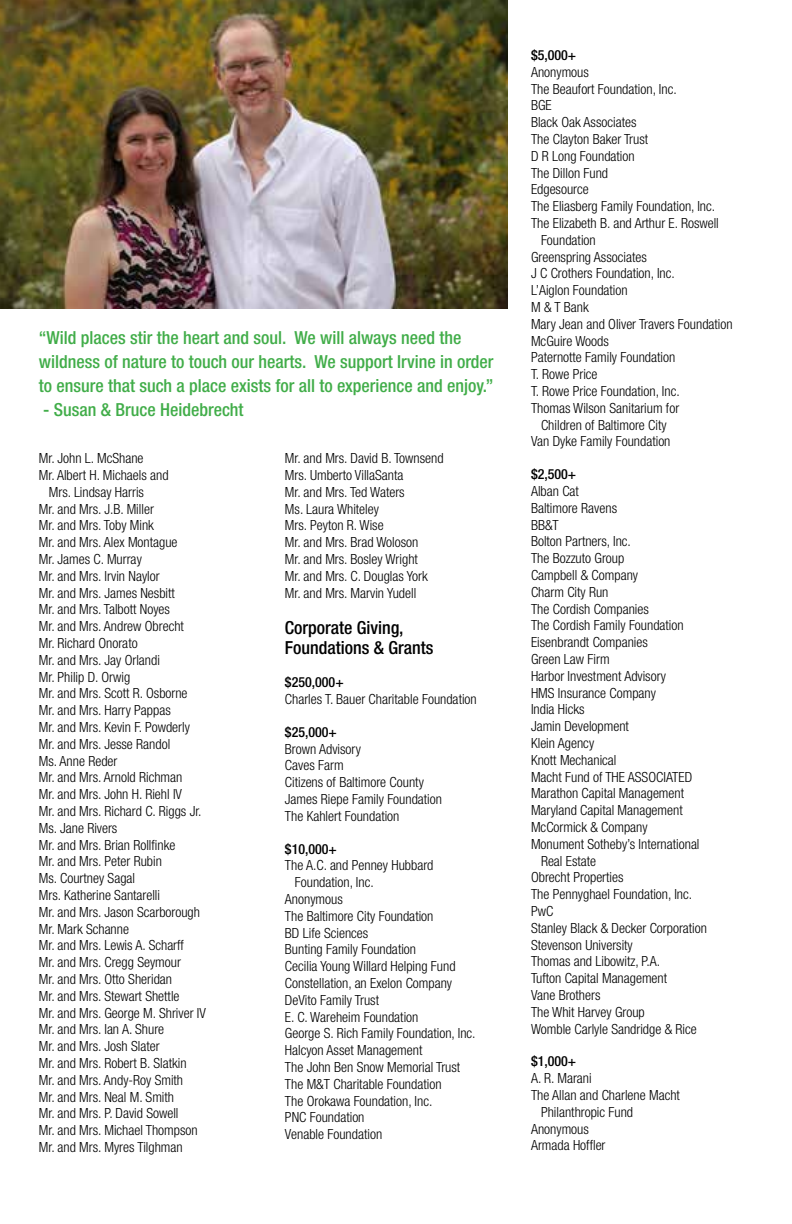
<style>
.page{position:relative;width:792px;height:1224px;background:#fff}
.page>*{position:absolute;margin:0;border:0;box-sizing:border-box;transform-origin:0 0}
.t1{font:500 condensed 18px/24px "Helvetica Neue";color:#41ad49}
.t2{font:500 condensed 18px/20px "Helvetica Neue";color:#000}
.t3{font:300 condensed 14px/16.8px "Helvetica Neue";color:#000}
.t4{font:500 condensed 14px "Helvetica Neue";color:#000}
</style>
<div class="page">
<img style="left:0;top:0;width:507px;height:308px">
<p class="t1" style="left:39px;top:325px;width:456px">“Wild places stir the heart and soul. We will always need the wildness of nature to touch our hearts. We support Irvine in order to ensure that such a place exists for all to experience and enjoy.”</p>
<p class="t1" style="left:43px;top:397px;width:202px">- Susan &amp; Bruce Heidebrecht</p>
<p class="t3" style="left:39px;top:450px;width:106px">Mr. John L. McShane</p>
<p class="t3" style="left:39px;top:466px;width:131px">Mr. Albert H. Michaels and</p>
<p class="t3" style="left:49px;top:483px;width:97px">Mrs. Lindsay Harris</p>
<p class="t3" style="left:39px;top:500px;width:117px">Mr. and Mrs. J.B. Miller</p>
<p class="t3" style="left:39px;top:517px;width:117px">Mr. and Mrs. Toby Mink</p>
<p class="t3" style="left:39px;top:534px;width:140px">Mr. and Mrs. Alex Montague</p>
<p class="t3" style="left:39px;top:550px;width:104px">Mr. James C. Murray</p>
<p class="t3" style="left:39px;top:567px;width:122px">Mr. and Mrs. Irvin Naylor</p>
<p class="t3" style="left:39px;top:584px;width:138px">Mr. and Mrs. James Nesbitt</p>
<p class="t3" style="left:39px;top:601px;width:133px">Mr. and Mrs. Talbott Noyes</p>
<p class="t3" style="left:39px;top:618px;width:147px">Mr. and Mrs. Andrew Obrecht</p>
<p class="t3" style="left:39px;top:634px;width:100px">Mr. Richard Onorato</p>
<p class="t3" style="left:39px;top:651px;width:123px">Mr. and Mrs. Jay Orlandi</p>
<p class="t3" style="left:39px;top:668px;width:93px">Mr. Philip D. Orwig</p>
<p class="t3" style="left:39px;top:685px;width:150px">Mr. and Mrs. Scott R. Osborne</p>
<p class="t3" style="left:39px;top:702px;width:133px">Mr. and Mrs. Harry Pappas</p>
<p class="t3" style="left:39px;top:718px;width:153px">Mr. and Mrs. Kevin F. Powderly</p>
<p class="t3" style="left:39px;top:735px;width:133px">Mr. and Mrs. Jesse Randol</p>
<p class="t3" style="left:39px;top:752px;width:80px">Ms. Anne Reder</p>
<p class="t3" style="left:39px;top:769px;width:145px">Mr. and Mrs. Arnold Richman</p>
<p class="t3" style="left:39px;top:786px;width:145px">Mr. and Mrs. John H. Riehl IV</p>
<p class="t3" style="left:39px;top:802px;width:164px">Mr. and Mrs. Richard C. Riggs Jr.</p>
<p class="t3" style="left:39px;top:819px;width:80px">Ms. Jane Rivers</p>
<p class="t3" style="left:39px;top:836px;width:138px">Mr. and Mrs. Brian Rollfinke</p>
<p class="t3" style="left:39px;top:853px;width:125px">Mr. and Mrs. Peter Rubin</p>
<p class="t3" style="left:39px;top:870px;width:98px">Ms. Courtney Sagal</p>
<p class="t3" style="left:39px;top:886px;width:123px">Mrs. Katherine Santarelli</p>
<p class="t3" style="left:39px;top:903px;width:163px">Mr. and Mrs. Jason Scarborough</p>
<p class="t3" style="left:39px;top:920px;width:92px">Mr. Mark Schanne</p>
<p class="t3" style="left:39px;top:937px;width:147px">Mr. and Mrs. Lewis A. Scharff</p>
<p class="t3" style="left:39px;top:954px;width:144px">Mr. and Mrs. Cregg Seymour</p>
<p class="t3" style="left:39px;top:970px;width:135px">Mr. and Mrs. Otto Sheridan</p>
<p class="t3" style="left:39px;top:987px;width:142px">Mr. and Mrs. Stewart Shettle</p>
<p class="t3" style="left:39px;top:1004px;width:169px">Mr. and Mrs. George M. Shriver IV</p>
<p class="t3" style="left:39px;top:1021px;width:127px">Mr. and Mrs. Ian A. Shure</p>
<p class="t3" style="left:39px;top:1038px;width:122px">Mr. and Mrs. Josh Slater</p>
<p class="t3" style="left:39px;top:1054px;width:149px">Mr. and Mrs. Robert B. Slatkin</p>
<p class="t3" style="left:39px;top:1071px;width:146px">Mr. and Mrs. Andy-Roy Smith</p>
<p class="t3" style="left:39px;top:1088px;width:137px">Mr. and Mrs. Neal M. Smith</p>
<p class="t3" style="left:39px;top:1105px;width:141px">Mr. and Mrs. P. David Sowell</p>
<p class="t3" style="left:39px;top:1122px;width:160px">Mr. and Mrs. Michael Thompson</p>
<p class="t3" style="left:39px;top:1138px;width:145px">Mr. and Mrs. Myres Tilghman</p>
<p class="t3" style="left:285px;top:450px;width:160px">Mr. and Mrs. David B. Townsend<br>Mrs. Umberto VillaSanta<br>Mr. and Mrs. Ted Waters<br>Ms. Laura Whiteley<br>Mrs. Peyton R. Wise<br>Mr. and Mrs. Brad Woloson<br>Mr. and Mrs. Bosley Wright<br>Mr. and Mrs. C. Douglas York<br>Mr. and Mrs. Marvin Yudell</p>
<p class="t2" style="left:285px;top:618px;width:150px">Corporate Giving,<br>Foundations &amp; Grants</p>
<p class="t4" style="left:285px;top:674px;width:60px">$250,000+</p>
<p class="t3" style="left:285px;top:690px;width:193px">Charles T. Bauer Charitable Foundation</p>
<p class="t4" style="left:285px;top:723px;width:54px">$25,000+</p>
<p class="t3" style="left:285px;top:740px;width:159px">Brown Advisory<br>Caves Farm<br>Citizens of Baltimore County<br>James Riepe Family Foundation<br>The Kahlert Foundation</p>
<p class="t4" style="left:285px;top:840px;width:54px">$10,000+</p>
<p class="t3" style="left:285px;top:857px;width:150px">The A.C. and Penney Hubbard</p>
<p class="t3" style="left:295px;top:874px;width:80px">Foundation, Inc.</p>
<p class="t3" style="left:285px;top:890px;width:59px">Anonymous</p>
<p class="t3" style="left:285px;top:907px;width:150px">The Baltimore City Foundation</p>
<p class="t3" style="left:285px;top:924px;width:85px">BD Life Sciences</p>
<p class="t3" style="left:285px;top:941px;width:133px">Bunting Family Foundation</p>
<p class="t3" style="left:285px;top:958px;width:172px">Cecilia Young Willard Helping Fund</p>
<p class="t3" style="left:285px;top:974px;width:169px">Constellation, an Exelon Company</p>
<p class="t3" style="left:285px;top:991px;width:96px">DeVito Family Trust</p>
<p class="t3" style="left:285px;top:1008px;width:135px">E. C. Wareheim Foundation</p>
<p class="t3" style="left:285px;top:1025px;width:192px">George S. Rich Family Foundation, Inc.</p>
<p class="t3" style="left:285px;top:1042px;width:139px">Halcyon Asset Management</p>
<p class="t3" style="left:285px;top:1058px;width:177px">The John Ben Snow Memorial Trust</p>
<p class="t3" style="left:285px;top:1075px;width:158px">The M&amp;T Charitable Foundation</p>
<p class="t3" style="left:285px;top:1092px;width:149px">The Orokawa Foundation, Inc.</p>
<p class="t3" style="left:285px;top:1109px;width:81px">PNC Foundation</p>
<p class="t3" style="left:285px;top:1126px;width:99px">Venable Foundation</p>
<p class="t4" style="left:531px;top:47px;width:47px">$5,000+</p>
<p class="t3" style="left:531px;top:63px;width:59px">Anonymous</p>
<p class="t3" style="left:531px;top:80px;width:147px">The Beaufort Foundation, Inc.</p>
<p class="t3" style="left:531px;top:97px;width:22px">BGE</p>
<p class="t3" style="left:531px;top:114px;width:107px">Black Oak Associates</p>
<p class="t3" style="left:531px;top:130px;width:119px">The Clayton Baker Trust</p>
<p class="t3" style="left:531px;top:147px;width:105px">D R Long Foundation</p>
<p class="t3" style="left:531px;top:164px;width:79px">The Dillon Fund</p>
<p class="t3" style="left:531px;top:181px;width:59px">Edgesource</p>
<p class="t3" style="left:531px;top:198px;width:186px">The Eliasberg Family Foundation, Inc.</p>
<p class="t3" style="left:531px;top:214px;width:189px">The Elizabeth B. and Arthur E. Roswell</p>
<p class="t3" style="left:541px;top:231px;width:56px">Foundation</p>
<p class="t3" style="left:531px;top:248px;width:117px">Greenspring Associates</p>
<p class="t3" style="left:531px;top:265px;width:145px">J C Crothers Foundation, Inc.</p>
<p class="t3" style="left:531px;top:282px;width:98px">L’Aiglon Foundation</p>
<p class="t3" style="left:531px;top:298px;width:59px">M &amp; T Bank</p>
<p class="t3" style="left:531px;top:315px;width:203px">Mary Jean and Oliver Travers Foundation</p>
<p class="t3" style="left:531px;top:332px;width:79px">McGuire Woods</p>
<p class="t3" style="left:531px;top:349px;width:146px">Paternotte Family Foundation</p>
<p class="t3" style="left:531px;top:366px;width:68px">T. Rowe Price</p>
<p class="t3" style="left:531px;top:382px;width:150px">T. Rowe Price Foundation, Inc.</p>
<p class="t3" style="left:531px;top:399px;width:150px">Thomas Wilson Sanitarium for</p>
<p class="t3" style="left:541px;top:416px;width:127px">Children of Baltimore City</p>
<p class="t3" style="left:531px;top:433px;width:141px">Van Dyke Family Foundation</p>
<p class="t4" style="left:531px;top:466px;width:47px">$2,500+</p>
<p class="t3" style="left:531px;top:482px;width:49px">Alban Cat</p>
<p class="t3" style="left:531px;top:499px;width:88px">Baltimore Ravens</p>
<p class="t3" style="left:531px;top:516px;width:29px">BB&amp;T</p>
<p class="t3" style="left:531px;top:533px;width:101px">Bolton Partners, Inc.</p>
<p class="t3" style="left:531px;top:550px;width:95px">The Bozzuto Group</p>
<p class="t3" style="left:531px;top:566px;width:109px">Campbell &amp; Company</p>
<p class="t3" style="left:531px;top:583px;width:79px">Charm City Run</p>
<p class="t3" style="left:531px;top:600px;width:119px">The Cordish Companies</p>
<p class="t3" style="left:531px;top:617px;width:154px">The Cordish Family Foundation</p>
<p class="t3" style="left:531px;top:634px;width:118px">Eisenbrandt Companies</p>
<p class="t3" style="left:531px;top:650px;width:80px">Green Law Firm</p>
<p class="t3" style="left:531px;top:667px;width:137px">Harbor Investment Advisory</p>
<p class="t3" style="left:531px;top:684px;width:126px">HMS Insurance Company</p>
<p class="t3" style="left:531px;top:701px;width:55px">India Hicks</p>
<p class="t3" style="left:531px;top:718px;width:99px">Jamin Development</p>
<p class="t3" style="left:531px;top:734px;width:65px">Klein Agency</p>
<p class="t3" style="left:531px;top:751px;width:87px">Knott Mechanical</p>
<p class="t3" style="left:531px;top:768px;width:163px">Macht Fund of THE ASSOCIATED</p>
<p class="t3" style="left:531px;top:785px;width:155px">Marathon Capital Management</p>
<p class="t3" style="left:531px;top:802px;width:153px">Maryland Capital Management</p>
<p class="t3" style="left:531px;top:818px;width:118px">McCormick &amp; Company</p>
<p class="t3" style="left:531px;top:835px;width:170px">Monument Sotheby’s International</p>
<p class="t3" style="left:541px;top:852px;width:57px">Real Estate</p>
<p class="t3" style="left:531px;top:869px;width:94px">Obrecht Properties</p>
<p class="t3" style="left:531px;top:886px;width:163px">The Pennyghael Foundation, Inc.</p>
<p class="t3" style="left:531px;top:902px;width:24px">PwC</p>
<p class="t3" style="left:531px;top:919px;width:178px">Stanley Black &amp; Decker Corporation</p>
<p class="t3" style="left:531px;top:936px;width:103px">Stevenson University</p>
<p class="t3" style="left:531px;top:953px;width:131px">Thomas and Libowitz, P.A.</p>
<p class="t3" style="left:531px;top:970px;width:138px">Tufton Capital Management</p>
<p class="t3" style="left:531px;top:986px;width:71px">Vane Brothers</p>
<p class="t3" style="left:531px;top:1003px;width:115px">The Whit Harvey Group</p>
<p class="t3" style="left:531px;top:1020px;width:167px">Womble Carlyle Sandridge &amp; Rice</p>
<p class="t4" style="left:531px;top:1053px;width:47px">$1,000+</p>
<p class="t3" style="left:531px;top:1070px;width:62px">A. R. Marani</p>
<p class="t3" style="left:531px;top:1086px;width:150px">The Allan and Charlene Macht</p>
<p class="t3" style="left:541px;top:1103px;width:94px">Philanthropic Fund</p>
<p class="t3" style="left:531px;top:1120px;width:59px">Anonymous</p>
<p class="t3" style="left:531px;top:1137px;width:76px">Armada Hoffler</p>
</div>
